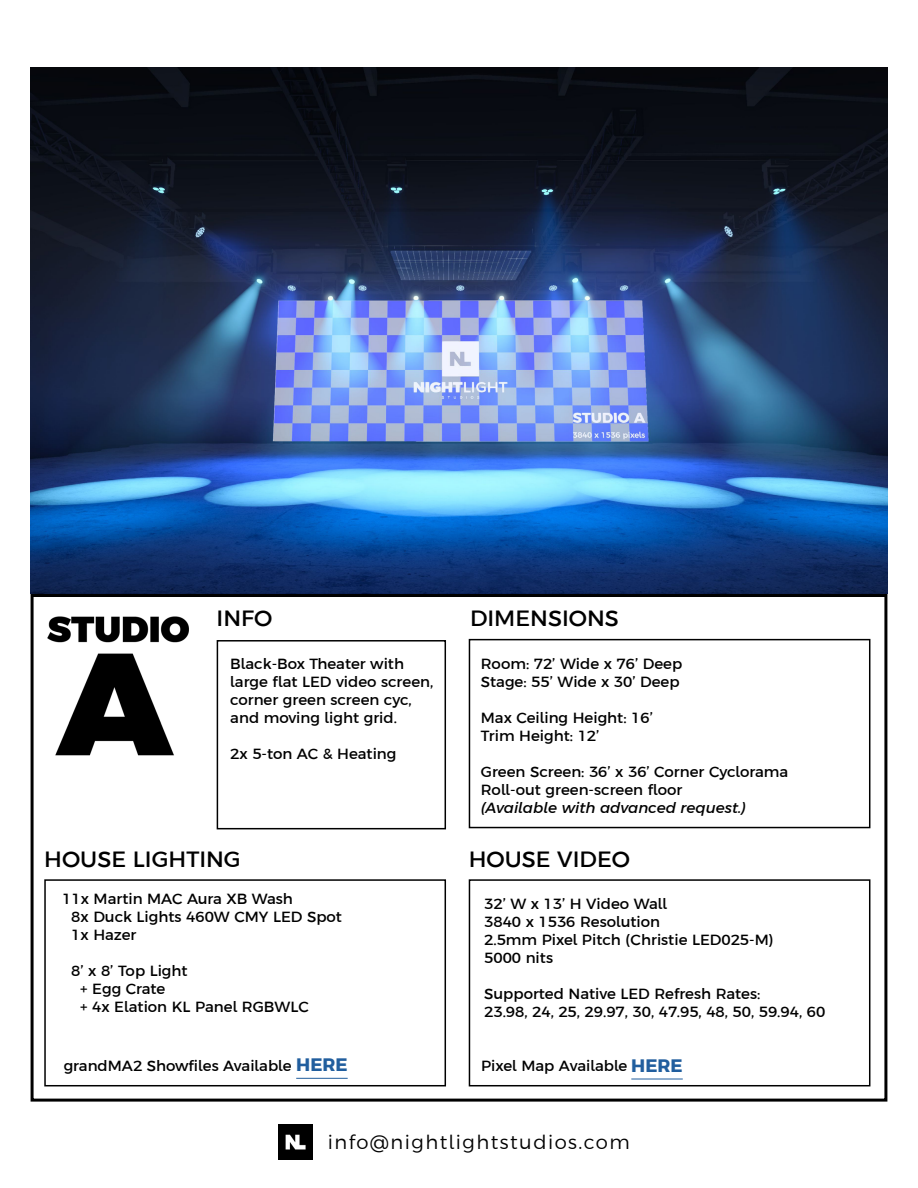
<style>
.page{position:relative;width:918px;height:1188px;background:#fff}
.page>*{position:absolute;margin:0;border:0;box-sizing:border-box;transform-origin:0 0}
.t1{font:22.5px "Argentum Sans";color:#000}
.t2{font:300 19.5px "Argentum Sans";letter-spacing:.075em;color:#000}
.t3{font:15px/18px "Argentum Sans";color:#000}
.t4{font:italic 15px "Argentum Sans";color:#000}
.s1{font-weight:700;font-size:18px;color:#215e9e}
</style>
<div class="page">
<img style="left:278px;top:1125px;width:35px;height:34px">
<div style="left:31px;top:594px;width:856px;height:508px;border:3px solid #000"></div>
<img style="left:48px;top:616px;width:141px;height:140px">
<div style="left:469px;top:879px;width:401px;height:207px;border:2px solid #000"></div>
<hr style="left:631px;top:1079px;width:52px;height:1px;background:#215e9e">
<div style="left:217px;top:640px;width:229px;height:189px;border:2px solid #000"></div>
<img style="left:31px;top:67px;width:856px;height:527px">
<div style="left:44px;top:879px;width:402px;height:207px;border:2px solid #000"></div>
<hr style="left:296px;top:1078px;width:52px;height:1px;background:#215e9e">
<div style="left:469px;top:639px;width:401px;height:189px;border:2px solid #000"></div>
<h1 class="t1" style="left:217px;top:601px;width:57px">INFO</h1>
<p class="t3" style="left:230px;top:653px;width:205px">Black-Box Theater with large flat LED video screen, corner green screen cyc, and moving light grid.</p>
<p class="t3" style="left:230px;top:743px;width:168px">2x 5-ton AC &amp; Heating</p>
<h1 class="t1" style="left:44px;top:841px;width:198px">HOUSE LIGHTING</h1>
<p class="t3" style="left:71px;top:889px;width:272px;text-indent:-9px">11x Martin MAC Aura XB Wash<br>8x Duck Lights 460W CMY LED Spot<br>1x Hazer</p>
<p class="t3" style="left:80px;top:961px;width:230px;text-indent:-9px">8’ x 8’ Top Light<br>+ Egg Crate<br>+ 4x Elation KL Panel RGBWLC</p>
<p class="t3" style="left:64px;top:1056px;width:285px">grandMA2 Showfiles Available <span class="s1">HERE</span></p>
<h1 class="t1" style="left:470px;top:601px;width:150px">DIMENSIONS</h1>
<p class="t3" style="left:481px;top:653px;width:203px">Room: 72’ Wide x 76’ Deep<br>Stage: 55’ Wide x 30’ Deep</p>
<p class="t3" style="left:481px;top:707px;width:174px">Max Ceiling Height: 16’<br>Trim Height: 12’</p>
<p class="t3" style="left:481px;top:761px;width:309px">Green Screen: 36’ x 36’ Corner Cyclorama<br>Roll-out green-screen floor</p>
<p class="t4" style="left:481px;top:796px;width:267px">(Available with advanced request.)</p>
<h1 class="t1" style="left:469px;top:841px;width:163px">HOUSE VIDEO</h1>
<p class="t3" style="left:484px;top:894px;width:291px">32’ W x 13’ H Video Wall<br>3840 x 1536 Resolution<br>2.5mm Pixel Pitch (Christie LED025-M)<br>5000 nits</p>
<p class="t3" style="left:484px;top:984px;width:343px">Supported Native LED Refresh Rates:<br>23.98, 24, 25, 29.97, 30, 47.95, 48, 50, 59.94, 60</p>
<p class="t3" style="left:481px;top:1055px;width:203px">Pixel Map Available <span class="s1">HERE</span></p>
<h2 class="t2" style="left:328px;top:1127px;width:303px">info@nightlightstudios.com</h2>
</div>
